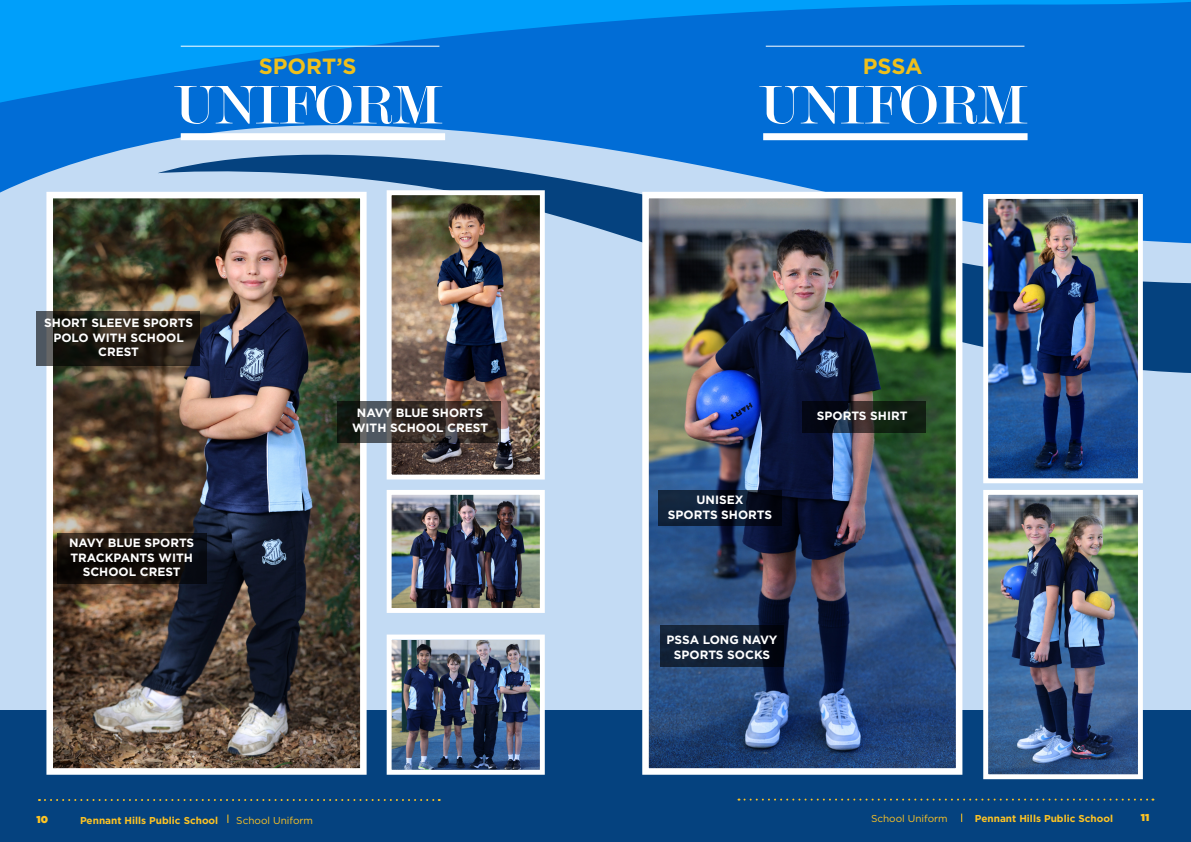
<style>
.page{position:relative;width:1191px;height:842px;background:#fff}
.page>*{position:absolute;margin:0;border:0;box-sizing:border-box;transform-origin:0 0}
.t1{font:58px "Modern";color:#fff}
.t2{font:700 22px "Gotham";color:#efc01b}
.t3{font:700 12px/14.4px "Gotham";color:#fff;text-align:center}
.t4{font:700 10px "Gotham";color:#ffc423}
.t5{font:10px "Gotham";color:#ffc423}
.t6{font:900 10px "Gotham";color:#ffc423}
</style>
<div class="page">
<div style="left:594px;top:44px;width:597px;height:745px;background:#c3dbf4"></div>
<div style="left:0;top:49px;width:595px;height:745px;background:#c3dbf4"></div>
<svg style="left:0;top:0;width:1191px;height:193px;fill:#016dd6"></svg>
<svg style="left:158px;top:146px;width:1033px;height:228px"></svg>
<div style="left:0;top:711px;width:1191px;height:131px;background:#05427f"></div>
<div style="left:181px;top:133px;width:264px;height:7px;background:#fff"></div>
<hr style="left:181px;top:46px;width:258px;height:1px;background:#fff">
<img style="left:393px;top:496px;width:146px;height:111px">
<div style="left:387px;top:490px;width:158px;height:123px;border:5px solid #fff"></div>
<img style="left:393px;top:640px;width:146px;height:129px">
<div style="left:387px;top:634px;width:158px;height:141px;border:5px solid #fff"></div>
<img style="left:54px;top:200px;width:304px;height:567px">
<div style="left:46px;top:192px;width:320px;height:583px;border:7px solid #fff"></div>
<img style="left:393px;top:196px;width:146px;height:277px">
<div style="left:387px;top:190px;width:158px;height:289px;border:5px solid #fff"></div>
<svg style="left:57px;top:534px;width:149px;height:50px;fill:#110d0a"></svg>
<svg style="left:36px;top:312px;width:164px;height:54px"></svg>
<svg style="left:337px;top:401px;width:164px;height:41px"></svg>
<div style="left:763px;top:133px;width:264px;height:7px;background:#fff"></div>
<hr style="left:765px;top:46px;width:259px;height:1px;background:#fff">
<img style="left:989px;top:496px;width:147px;height:277px">
<div style="left:983px;top:490px;width:159px;height:289px;border:5px solid #fff"></div>
<img style="left:989px;top:200px;width:147px;height:277px">
<div style="left:983px;top:194px;width:159px;height:289px;border:5px solid #fff"></div>
<img style="left:650px;top:200px;width:304px;height:567px">
<div style="left:642px;top:192px;width:320px;height:583px;border:7px solid #fff"></div>
<svg style="left:802px;top:401px;width:124px;height:32px"></svg>
<svg style="left:660px;top:625px;width:124px;height:42px;fill:#132236"></svg>
<svg style="left:658px;top:490px;width:124px;height:35px;fill:#0e2038"></svg>
<svg style="left:39px;top:799px;width:401px;height:2px"></svg>
<svg style="left:738px;top:798px;width:415px;height:2px"></svg>
<p class="t2" style="left:259px;top:52px;width:100px">SPORT’S</p>
<p class="t1" style="left:174px;top:76px;width:269px">UNIFORM</p>
<p class="t3" style="left:44px;top:316px;width:150px">SHORT SLEEVE SPORTS<br>POLO WITH SCHOOL<br>CREST</p>
<p class="t3" style="left:69px;top:536px;width:127px">NAVY BLUE SPORTS</p>
<p class="t3" style="left:70px;top:550px;width:124px">TRACKPANTS WITH<br>SCHOOL CREST</p>
<p class="t3" style="left:352px;top:406px;width:137px">NAVY BLUE SHORTS<br>WITH SCHOOL CREST</p>
<p class="t2" style="left:863px;top:52px;width:61px">PSSA</p>
<p class="t1" style="left:758px;top:76px;width:269px">UNIFORM</p>
<p class="t3" style="left:696px;top:493px;width:49px">UNISEX</p>
<p class="t3" style="left:668px;top:507px;width:106px">SPORTS SHORTS</p>
<p class="t3" style="left:816px;top:408px;width:92px">SPORTS SHIRT</p>
<p class="t3" style="left:666px;top:633px;width:112px">PSSA LONG NAVY<br>SPORTS SOCKS</p>
<p class="t6" style="left:37px;top:812px;width:13px">10</p>
<p class="t4" style="left:80px;top:813px;width:140px">Pennant Hills Public School</p>
<p class="t5" style="left:236px;top:814px;width:78px">School Uniform</p>
<p class="t5" style="left:871px;top:812px;width:78px">School Uniform</p>
<p class="t4" style="left:974px;top:812px;width:140px">Pennant Hills Public School</p>
<p class="t6" style="left:1141px;top:810px;width:10px">11</p>
</div>
